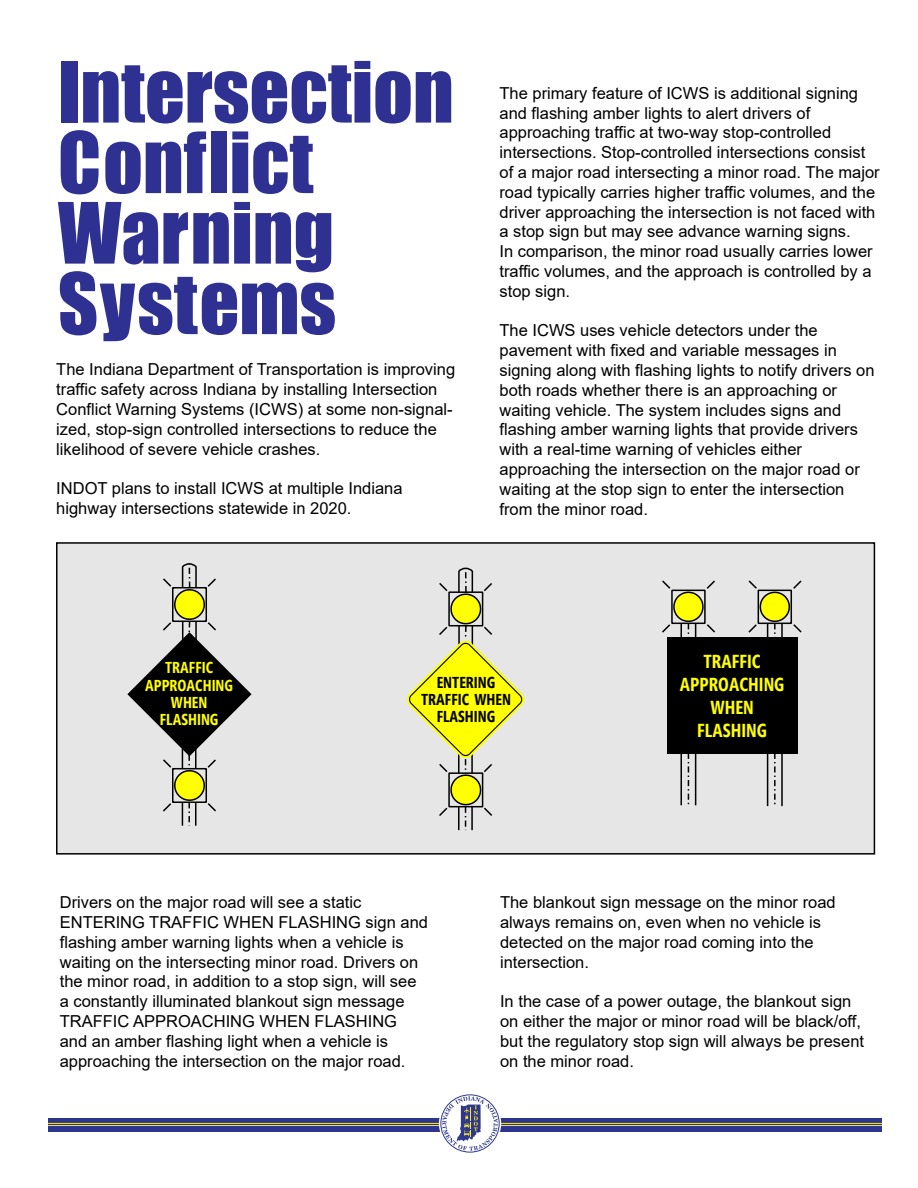
<style>
.page{position:relative;width:918px;height:1188px;background:#fff}
.page>*{position:absolute;margin:0;border:0;box-sizing:border-box;transform-origin:0 0}
.t1{font:78px/70.5px "Impact";color:#2e3192}
.t2{font:700 18.75px/23.2px "Segoe Condensed";color:#ff0;text-align:center}
.t3{font:16.5px/19.8px "Arial";color:#000}
.t4{font:700 15.75px/17.2px "Segoe Condensed";color:#ff0;text-align:center}
.t5{font:700 15.75px/17.2px "Segoe Condensed";color:#000;text-align:center}
</style>
<div class="page">
<div style="left:48px;top:1118px;width:834px;height:14px;background:#2d358f"></div>
<hr style="left:48px;top:1123px;width:834px;height:1px;background:#fcee23">
<hr style="left:48px;top:1125px;width:834px;height:1px;background:#fcee23">
<div style="left:439px;top:1093px;width:62px;height:61px;border:2px solid #fff;border-radius:50%"></div>
<div style="left:440px;top:1094px;width:60px;height:59px;border:1px solid #2f388d;border-radius:50%"></div>
<svg style="left:442px;top:1096px;width:56px;height:55px"></svg>
<div style="left:56px;top:542px;width:819px;height:313px;background:#e6e6e6;border:2px solid #000"></div>
<svg style="left:407px;top:567px;width:117px;height:263px"></svg>
<svg style="left:127px;top:563px;width:125px;height:263px"></svg>
<hr style="left:781px;top:753px;width:2px;height:53px;background:#000">
<svg style="left:768px;top:754px;width:14px;height:52px"></svg>
<hr style="left:767px;top:753px;width:1px;height:53px;background:#000">
<svg style="left:687px;top:754px;width:9px;height:51px"></svg>
<hr style="left:680px;top:753px;width:2px;height:52px;background:#000">
<div style="left:667px;top:637px;width:130px;height:117px;background:#000"></div>
<svg style="left:662px;top:580px;width:53px;height:57px"></svg>
<svg style="left:748px;top:580px;width:54px;height:58px"></svg>
<h1 class="t1" style="left:58px;top:55px;width:397px">Intersection<br>Conflict<br>Warning<br>Systems</h1>
<p class="t3" style="left:56px;top:360px;width:400px">The Indiana Department of Transportation is improving traffic safety across Indiana by installing Intersection Conflict Warning Systems (ICWS) at some non-signal&shy;ized, stop-sign controlled intersections to reduce the likelihood of severe vehicle crashes.</p>
<p class="t3" style="left:56px;top:478px;width:348px">INDOT plans to install ICWS at multiple Indiana highway intersections statewide in 2020.</p>
<p class="t3" style="left:499px;top:83px;width:382px">The primary feature of ICWS is additional signing and flashing amber lights to alert drivers of approaching traffic at two-way stop-controlled intersections. Stop-controlled intersections consist of a major road intersecting a minor road. The major road typically carries higher traffic volumes, and the driver approaching the intersection is not faced with a stop sign but may see advance warning signs.<br>In comparison, the minor road usually carries lower traffic volumes, and the approach is controlled by a stop sign.</p>
<p class="t3" style="left:499px;top:321px;width:377px">The ICWS uses vehicle detectors under the pavement with fixed and variable messages in signing along with flashing lights to notify drivers on both roads whether there is an approaching or waiting vehicle. The system includes signs and flashing amber warning lights that provide drivers with a real-time warning of vehicles either approaching the intersection on the major road or waiting at the stop sign to enter the intersection from the minor road.</p>
<p class="t4" style="left:145px;top:659px;width:89px">TRAFFIC<br>APPROACHING<br>WHEN<br>FLASHING</p>
<p class="t2" style="left:680px;top:650px;width:106px">TRAFFIC<br>APPROACHING<br>WHEN<br>FLASHING</p>
<p class="t5" style="left:421px;top:673px;width:91px">ENTERING<br>TRAFFIC WHEN<br>FLASHING</p>
<p class="t3" style="left:60px;top:892px;width:370px">Drivers on the major road will see a static ENTERING TRAFFIC WHEN FLASHING sign and flashing amber warning lights when a vehicle is waiting on the intersecting minor road. Drivers on the minor road, in addition to a stop sign, will see a constantly illuminated blankout sign message TRAFFIC APPROACHING WHEN FLASHING and an amber flashing light when a vehicle is approaching the intersection on the major road.</p>
<p class="t3" style="left:500px;top:893px;width:337px">The blankout sign message on the minor road always remains on, even when no vehicle is detected on the major road coming into the intersection.</p>
<p class="t3" style="left:500px;top:992px;width:366px">In the case of a power outage, the blankout sign on either the major or minor road will be black/off, but the regulatory stop sign will always be present on the minor road.</p>
</div>
